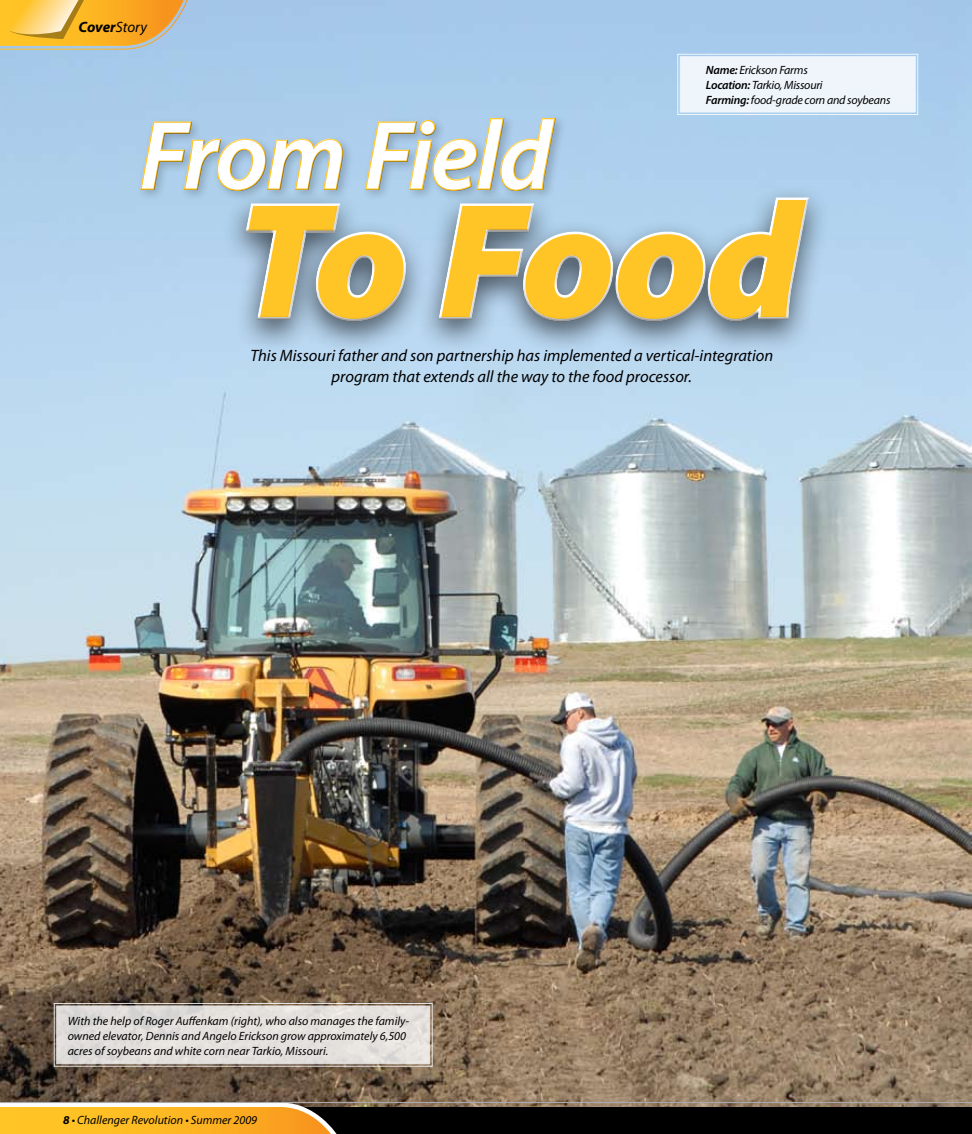
<style>
.page{position:relative;width:972px;height:1134px;background:#fff}
.page>*{position:absolute;margin:0;border:0;box-sizing:border-box;transform-origin:0 0}
.t1{font:italic 900 165px "Myriad Pro";letter-spacing:-.025em;color:#ffc425}
.t2{font:italic 600 97.5px "Myriad Pro";letter-spacing:-.02em;color:#fff}
.t3{font:italic 16.5px/21px "Myriad Pro";color:#000;text-align:center}
.t4{font:italic 700 15px "Myriad Pro";letter-spacing:-.005em;color:#000}
.t5{font:italic 12px/15px "Myriad Pro";color:#000}
.t6{font:italic 12px/15px "Myriad Pro";letter-spacing:-.02em;color:#000}
.s1{font-weight:400}
.s2{font-weight:600}
.s3{font-weight:700}
</style>
<div class="page">
<img style="left:0;top:0;width:972px;height:1107px">
<div style="left:0;top:1107px;width:972px;height:27px;background:#000"></div>
<svg style="left:0;top:1100px;width:351px;height:34px"></svg>
<hr style="left:0;top:1102px;width:972px;height:1px;background:#a7a9ac">
<div style="left:220px;top:183px;width:608px;height:172px;background:#000;opacity:.6"></div>
<svg style="left:0;top:0;width:918px;height:324px"></svg>
<svg style="left:54px;top:1003px;width:379px;height:64px"></svg>
<p class="t4" style="left:78px;top:17px;width:70px">Cover<span class="s1">Story</span></p>
<h2 class="t2" style="left:139px;top:94px;width:414px">From Field</h2>
<p class="t6" style="left:706px;top:62px;width:186px"><span class="s2">Name:</span> Erickson Farms<br><span class="s2">Location:</span> Tarkio, Missouri<br><span class="s2">Farming:</span> food-grade corn and soybeans</p>
<h1 class="t1" style="left:237px;top:152px;width:565px">To Food</h1>
<h3 class="t3" style="left:250px;top:345px;width:525px">This Missouri father and son partnership has implemented a vertical-integration program that extends all the way to the food processor.</h3>
<p class="t5" style="left:68px;top:1013px;width:343px">With the help of Roger Auffenkam (right), who also manages the family&shy;owned elevator, Dennis and Angelo Erickson grow approximately 6,500 acres ofsoybeans and white corn near Tarkio, Missouri.</p>
<p class="t5" style="left:63px;top:1112px;width:196px"><span class="s3">8</span> • Challenger Revolution • Summer 2009</p>
</div>
